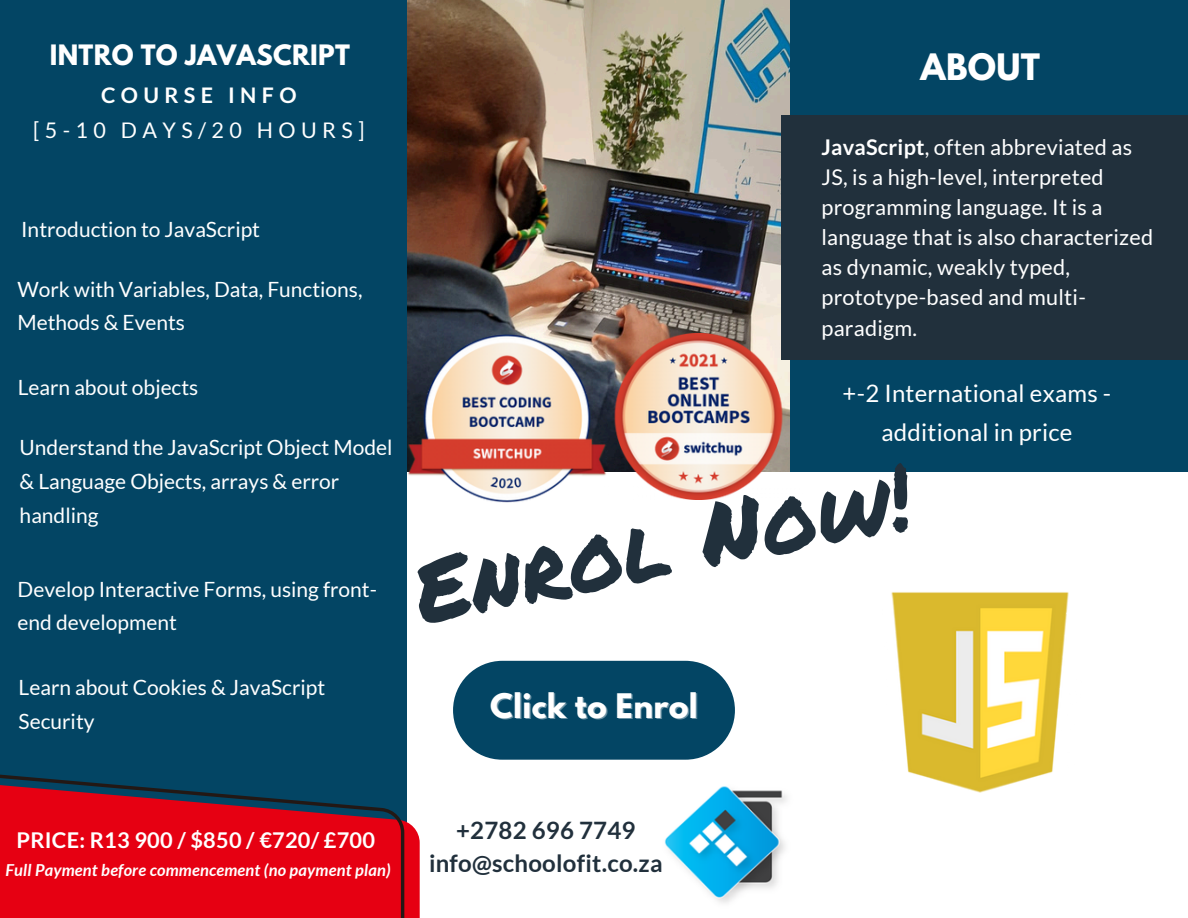
<style>
.page{position:relative;width:1188px;height:918px;background:#fff}
.page>*{position:absolute;margin:0;border:0;box-sizing:border-box;transform-origin:0 0}
.t1{font:89.1px "Permanent Marker";color:#21303c}
.t2{font:700 32.25px "League Spartan";letter-spacing:.01em;color:#fff}
.t3{font:700 30px "League Spartan";letter-spacing:.01em;color:#fff}
.t4{font:700 24.9px "League Spartan";letter-spacing:.01em;color:#fff}
.t5{font:24px/38.2px "Lato";letter-spacing:.01em;color:#fff;text-align:center}
.t6{font:700 24px/32.7px "Lato";letter-spacing:.01em;color:#21303c;text-align:center}
.t7{font:21.75px/30.2px "Lato";letter-spacing:.01em;color:#fff}
.t8{font:700 21.75px "Lato";letter-spacing:.01em;color:#fff}
.t9{font:21.45px "Lato";letter-spacing:.25em;color:#fff}
.t10{font:700 21.45px "Lato";letter-spacing:.25em;color:#fff}
.t11{font:21px/33.8px "Lato";color:#fff}
.t12{font:italic 700 16.5px "Lato";letter-spacing:.01em;color:#fff}
.s1{font-weight:700}
</style>
<div class="page">
<img style="left:406px;top:0;width:384px;height:333px">
<div style="left:0;top:0;width:406px;height:918px;background:#034564"></div>
<svg style="left:404px;top:782px;width:16px;height:136px;fill:#e60012"></svg>
<svg style="left:0;top:774px;width:404px;height:144px;fill:#e60012"></svg>
<img style="left:664px;top:786px;width:121px;height:117px">
<div style="left:790px;top:0;width:398px;height:472px;background:#034564"></div>
<img style="left:406px;top:333px;width:188px;height:170px">
<img style="left:594px;top:333px;width:208px;height:167px">
<div style="left:781px;top:115px;width:407px;height:244px;background:#21303c"></div>
<div style="left:453px;top:661px;width:282px;height:99px;background:#034564;border-radius:49px"></div>
<img style="left:783px;top:592px;width:286px;height:212px">
<p class="t4" style="left:50px;top:42px;width:302px">INTRO TO JAVASCRIPT</p>
<p class="t2" style="left:920px;top:51px;width:121px">ABOUT</p>
<p class="t10" style="left:101px;top:82px;width:197px">COURSE INFO</p>
<p class="t9" style="left:33px;top:117px;width:333px">[5-10 DAYS/20 HOURS]</p>
<p class="t11" style="left:21px;top:212px;width:240px">Introduction to JavaScript</p>
<p class="t11" style="left:17px;top:272px;width:347px">Work with Variables, Data, Functions,<br>Methods &amp; Events</p>
<p class="t11" style="left:18px;top:370px;width:182px">Learn about objects</p>
<p class="t11" style="left:20px;top:430px;width:374px">Understand the JavaScript Object Model &amp; Language Objects, arrays &amp; error handling</p>
<p class="t11" style="left:18px;top:572px;width:361px">Develop Interactive Forms, using front&shy;end development</p>
<p class="t11" style="left:19px;top:670px;width:308px">Learn about Cookies &amp; JavaScript<br>Security</p>
<h2 class="t7" style="left:822px;top:132px;width:333px"><span class="s1">JavaScript</span>, often abbreviated as<br>JS, is a high-level, interpreted programming language. It is a language that is also characterized as dynamic, weakly typed, prototype-based and multi&shy;paradigm.</h2>
<h6 class="t5" style="left:843px;top:374px;width:270px">+-2 International exams - additional in price</h6>
<p class="t1" style="left:403px;top:527px;width:506px;rotate:-11deg">Enrol Now!</p>
<p class="t3" style="left:490px;top:691px;width:209px">Click to Enrol</p>
<p class="t8" style="left:17px;top:827px;width:360px">PRICE: R13 900 / $850 / €720/ £700</p>
<p class="t12" style="left:5px;top:860px;width:387px">Full Payment before commencement (no payment plan)</p>
<h4 class="t6" style="left:429px;top:813px;width:235px">+2782 696 7749 info@schoolofit.co.za</h4>
</div>
